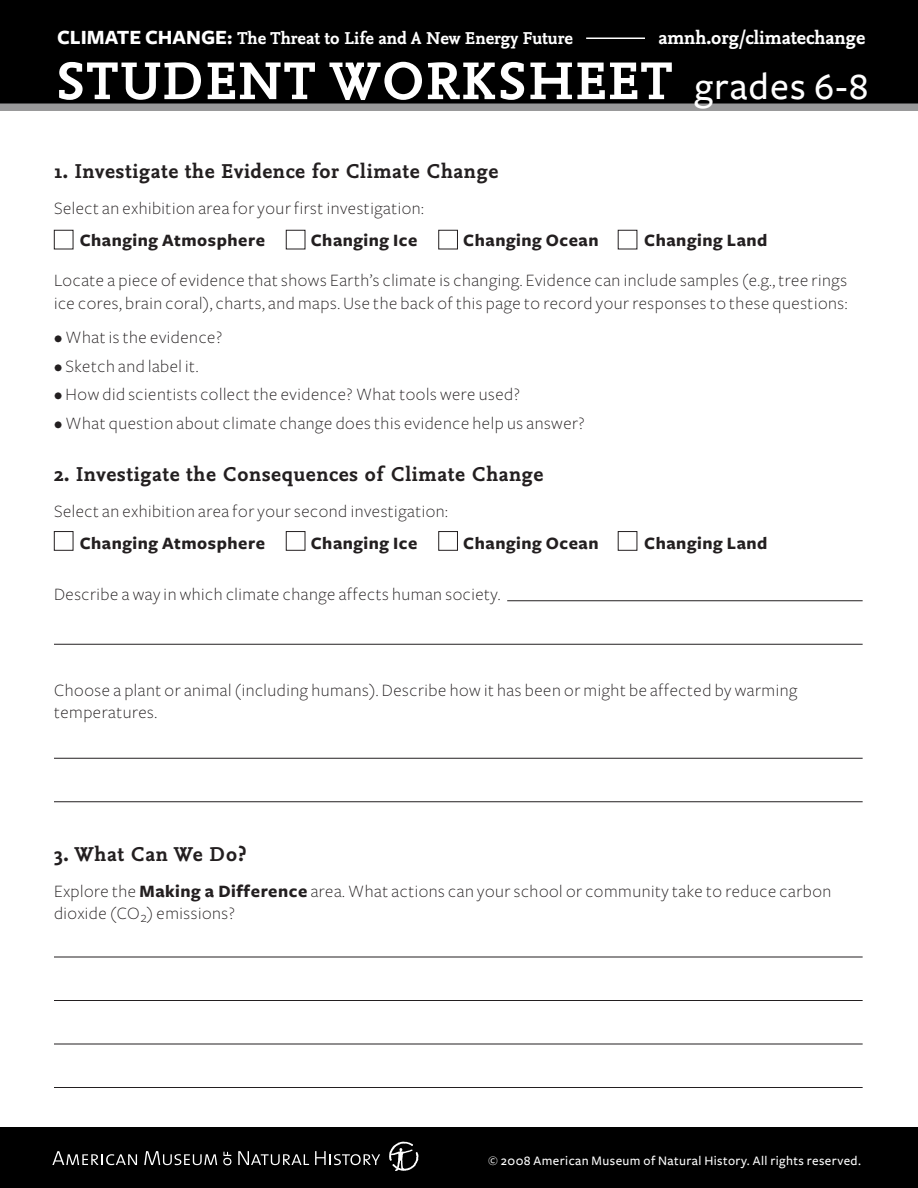
<style>
.page{position:relative;width:918px;height:1188px;background:#fff}
.page>*{position:absolute;margin:0;border:0;box-sizing:border-box;transform-origin:0 0}
.t1{font:700 55.5px "Nexus Mix";color:#fff}
.t2{font:500 39px "Freight Sans";letter-spacing:.03em;color:#fff}
.t3{font:700 21px "Nexus Mix";letter-spacing:.03em;color:#231f20}
.t4{font:700 19.5px "Nexus Mix";color:#fff}
.t5{font:300 18px/22.5px "Freight Sans";letter-spacing:.03em;color:#231f20}
.t6{font:700 18px "Freight Sans";letter-spacing:.03em;color:#231f20}
.t7{font:700 18px "Nexus Mix";color:#fff}
.t8{font:500 13.5px "Freight Sans";letter-spacing:.03em;color:#fff}
.s1{font-family:"Freight Sans";font-size:21px}
.s2{font-family:"Freight Sans";font-size:19.5px}
.s3{font-weight:700}
</style>
<div class="page">
<div style="left:0;top:0;width:918px;height:107px;background:#000"></div>
<div style="left:0;top:104px;width:918px;height:7px;background:#99999a"></div>
<hr style="left:586px;top:38px;width:59px;height:1px;background:#fff">
<div style="left:0;top:1127px;width:918px;height:61px;background:#000"></div>
<svg style="left:144px;top:1151px;width:73px;height:14px"></svg>
<svg style="left:52px;top:1151px;width:85px;height:14px"></svg>
<svg style="left:238px;top:1151px;width:71px;height:14px"></svg>
<svg style="left:223px;top:1152px;width:8px;height:13px"></svg>
<svg style="left:315px;top:1151px;width:65px;height:14px"></svg>
<svg style="left:389px;top:1142px;width:29px;height:29px"></svg>
<hr style="left:54px;top:957px;width:809px;height:1px;background:#231f20">
<hr style="left:54px;top:758px;width:809px;height:1px;background:#231f20">
<hr style="left:507px;top:600px;width:356px;height:1px;background:#231f20">
<hr style="left:54px;top:1000px;width:809px;height:1px;background:#231f20">
<hr style="left:54px;top:801px;width:809px;height:1px;background:#231f20">
<hr style="left:54px;top:644px;width:809px;height:1px;background:#231f20">
<hr style="left:54px;top:1044px;width:809px;height:1px;background:#231f20">
<hr style="left:54px;top:1087px;width:809px;height:1px;background:#231f20">
<div style="left:54px;top:230px;width:19px;height:19px;border:1px solid #231f20"></div>
<div style="left:54px;top:531px;width:19px;height:20px;border:1px solid #231f20"></div>
<div style="left:286px;top:230px;width:19px;height:19px;border:1px solid #231f20"></div>
<div style="left:286px;top:531px;width:19px;height:20px;border:1px solid #231f20"></div>
<div style="left:438px;top:230px;width:20px;height:19px;border:1px solid #231f20"></div>
<div style="left:438px;top:531px;width:20px;height:20px;border:1px solid #231f20"></div>
<div style="left:618px;top:230px;width:19px;height:19px;border:1px solid #231f20"></div>
<div style="left:618px;top:531px;width:19px;height:20px;border:1px solid #231f20"></div>
<p class="t7" style="left:57px;top:30px;width:518px"><span class="s1">CLIMATE CHANGE</span><span class="s2">:</span> The Threat to Life and A New Energy Future</p>
<p class="t4" style="left:658px;top:28px;width:208px">amnh.org/climatechange</p>
<h1 class="t1" style="left:54px;top:56px;width:621px">STUDENT WORKSHEET</h1>
<h2 class="t2" style="left:694px;top:72px;width:176px">grades 6-8</h2>
<p class="t3" style="left:54px;top:162px;width:446px">1. Investigate the Evidence for Climate Change</p>
<p class="t5" style="left:54px;top:199px;width:372px">Select an exhibition area for your first investigation:</p>
<p class="t6" style="left:80px;top:234px;width:187px">Changing Atmosphere</p>
<p class="t6" style="left:311px;top:234px;width:108px">Changing Ice</p>
<p class="t6" style="left:463px;top:234px;width:137px">Changing Ocean</p>
<p class="t6" style="left:644px;top:234px;width:125px">Changing Land</p>
<p class="t5" style="left:54px;top:271px;width:795px">Locate a piece of evidence that shows Earth’s climate is changing. Evidence can include samples (e.g., tree rings ice cores, brain coral), charts, and maps. Use the back of this page to record your responses to these questions:</p>
<p class="t5" style="left:54px;top:328px;width:170px">• What is the evidence?</p>
<p class="t5" style="left:54px;top:357px;width:146px">• Sketch and label it.</p>
<p class="t5" style="left:54px;top:385px;width:467px">• How did scientists collect the evidence? What tools were used?</p>
<p class="t5" style="left:54px;top:414px;width:532px">• What question about climate change does this evidence help us answer?</p>
<p class="t3" style="left:54px;top:465px;width:491px">2. Investigate the Consequences of Climate Change</p>
<p class="t5" style="left:54px;top:502px;width:396px">Select an exhibition area for your second investigation:</p>
<p class="t6" style="left:80px;top:537px;width:187px">Changing Atmosphere</p>
<p class="t6" style="left:311px;top:537px;width:108px">Changing Ice</p>
<p class="t6" style="left:463px;top:537px;width:137px">Changing Ocean</p>
<p class="t6" style="left:644px;top:537px;width:125px">Changing Land</p>
<p class="t5" style="left:54px;top:585px;width:448px">Describe a way in which climate change affects human society.</p>
<p class="t5" style="left:54px;top:681px;width:745px">Choose a plant or animal (including humans). Describe how it has been or might be affected by warming temperatures.</p>
<p class="t3" style="left:54px;top:844px;width:194px">3. What Can We Do?</p>
<p class="t5" style="left:54px;top:882px;width:779px">Explore the <span class="s3">Making a Difference</span> area. What actions can your school or community take to reduce carbon dioxide (CO<sub>2</sub>) emissions?</p>
<p class="t8" style="left:488px;top:1155px;width:374px">© 2008 American Museum of Natural History. All rights reserved.</p>
</div>
